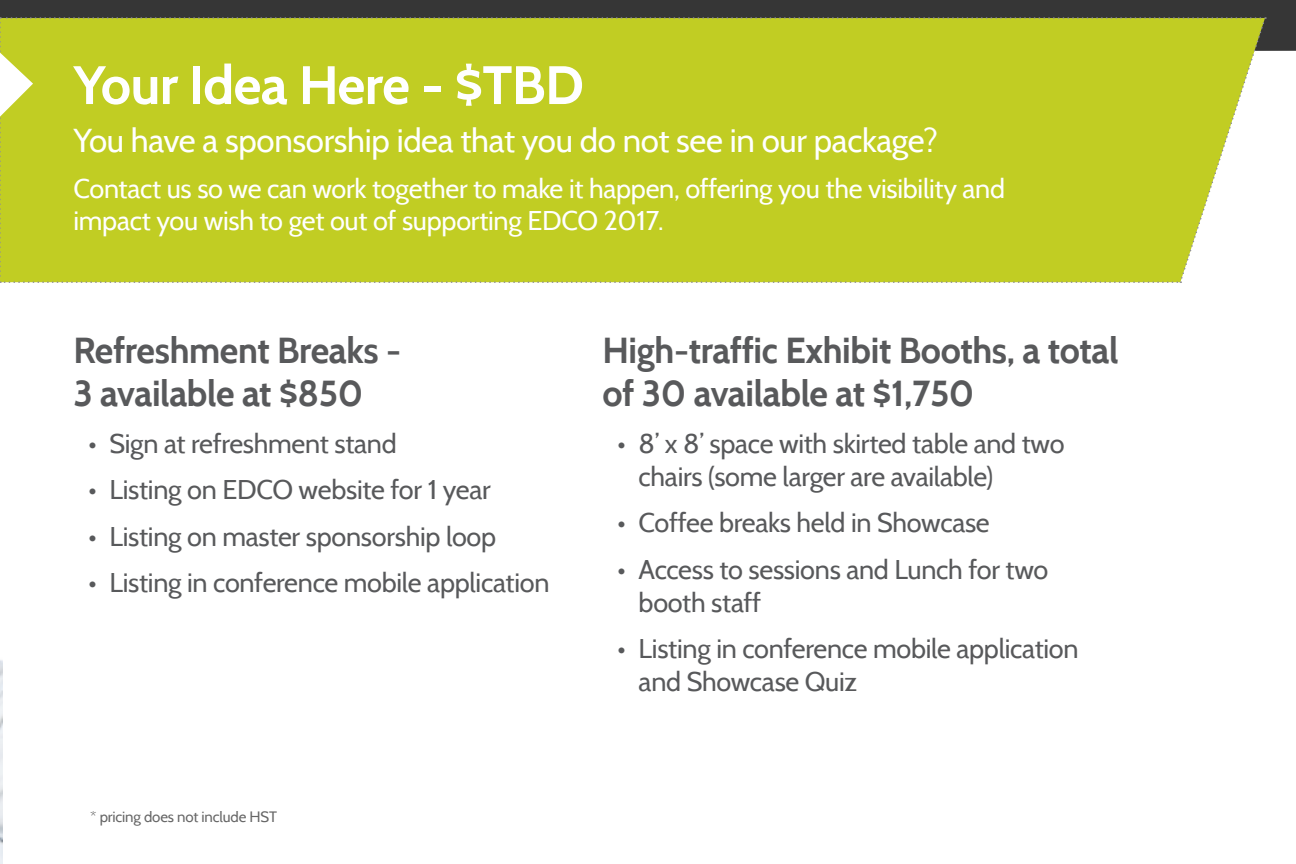
<style>
.page{position:relative;width:1296px;height:864px;background:#fff}
.page>*{position:absolute;margin:0;border:0;box-sizing:border-box;transform-origin:0 0}
.t1{font:700 54px "Cabin";letter-spacing:-.01em;color:#fff}
.t2{font:700 36px/43.2px "Cabin";letter-spacing:-.01em;color:#58595b}
.t3{font:33px "Cabin";letter-spacing:-.01em;color:#fff}
.t4{font:27px/33px "Cabin";letter-spacing:-.01em;color:#58595b}
.t5{font:27px/32.4px "Cabin";letter-spacing:-.01em;color:#fff}
.t6{font:15px "Cabin";letter-spacing:-.01em;color:#000}
</style>
<div class="page">
<div style="left:0;top:0;width:1296px;height:51px;background:#363636"></div>
<div style="left:0;top:17px;width:1266px;height:266px;background:#c1cd23"></div>
<img style="left:0;top:660px;width:2px;height:204px">
<h1 class="t1" style="left:73px;top:52px;width:512px">Your Idea Here - $TBD</h1>
<p class="t3" style="left:73px;top:120px;width:866px">You have a sponsorship idea that you do not see in our package?</p>
<p class="t5" style="left:73px;top:172px;width:933px">Contact us so we can work together to make it happen, offering you the visibility and impact you wish to get out of supporting EDCO 2017.</p>
<h2 class="t2" style="left:73px;top:329px;width:329px">Refreshment Breaks -<br>3 available at $850</h2>
<p class="t4" style="left:88px;top:427px;width:310px">• Sign at refreshment stand</p>
<p class="t4" style="left:88px;top:473px;width:404px">• Listing on EDCO website for 1 year</p>
<p class="t4" style="left:88px;top:520px;width:409px">• Listing on master sponsorship loop</p>
<p class="t4" style="left:88px;top:566px;width:463px">• Listing in conference mobile application</p>
<p class="t6" style="left:90px;top:808px;width:188px">* pricing does not include HST</p>
<h2 class="t2" style="left:603px;top:329px;width:517px">High-traffic Exhibit Booths, a total of 30 available at $1,750</h2>
<p class="t4" style="left:639px;top:427px;width:427px;text-indent:-21px">• 8’ x 8’ space with skirted table and two chairs (some larger are available)</p>
<p class="t4" style="left:618px;top:506px;width:374px">• Coffee breaks held in Showcase</p>
<p class="t4" style="left:639px;top:553px;width:411px;text-indent:-21px">• Access to sessions and Lunch for two booth staff</p>
<p class="t4" style="left:639px;top:632px;width:442px;text-indent:-21px">• Listing in conference mobile application and Showcase Quiz</p>
</div>
